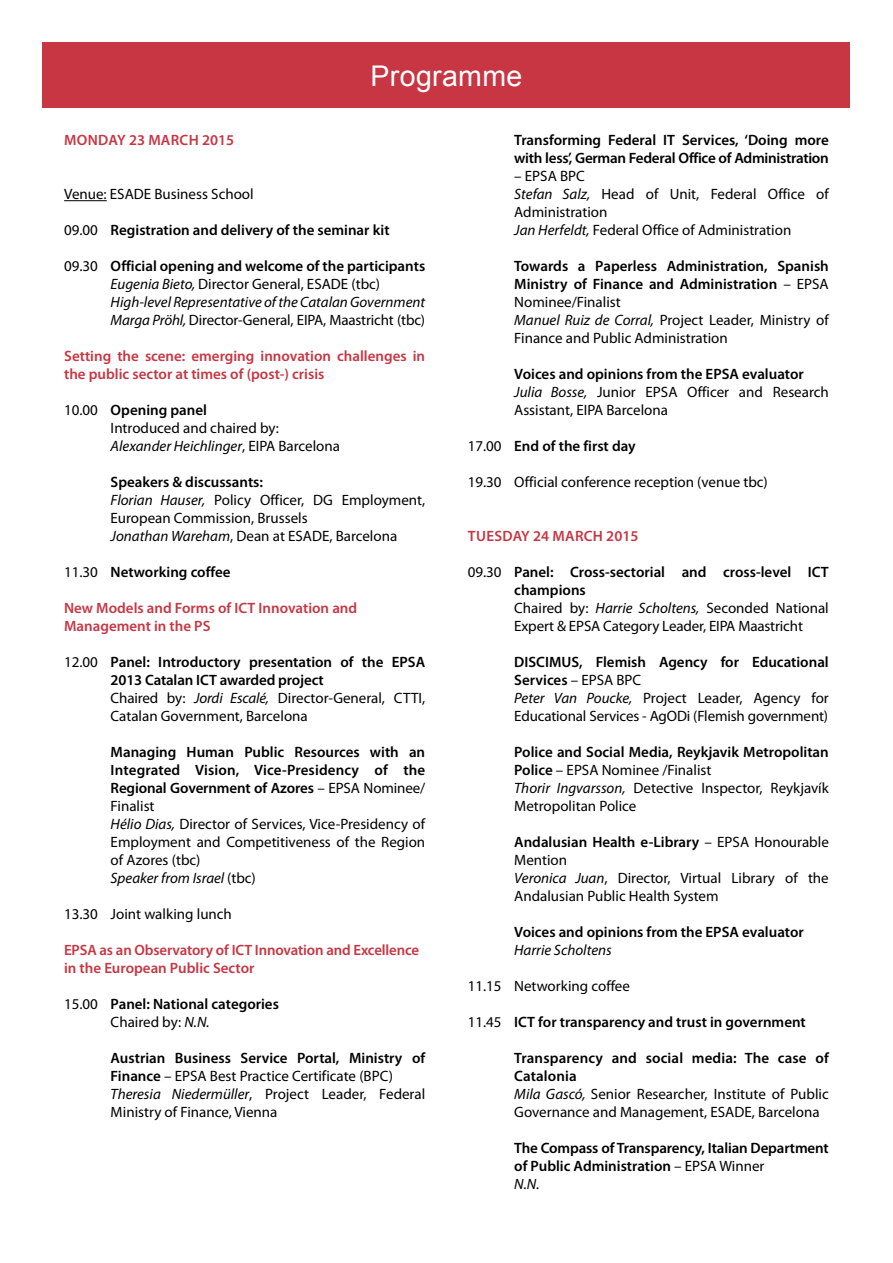
<style>
.page{position:relative;width:893px;height:1263px;background:#fff}
.page>*{position:absolute;margin:0;border:0;box-sizing:border-box;transform-origin:0 0}
.t1{font:28.5px "Arial";letter-spacing:.015em;color:#fff}
.t2{font:15px/18px "Myriad Pro";color:#000}
.t3{font:600 15px/18px "Myriad Pro";color:#000}
.t4{font:600 15px/18px "Myriad Pro";color:#c73642}
.t5{font:italic 15px/18px "Myriad Pro";color:#000}
.t6{font:600 15px/18px "Myriad Pro";letter-spacing:-.02em;color:#000}
.t7{font:600 15px "Myriad Pro";letter-spacing:.02em;color:#c73642}
.s1{font-weight:400}
.s2{font-style:normal}
.s3{font-weight:600;font-style:normal}
.s4{font-weight:600}
.s5{font-style:italic}
.s6{font-weight:400;font-style:italic}
</style>
<div class="page">
<div style="left:43px;top:43px;width:807px;height:65px;background:#c73642"></div>
<hr style="left:64px;top:200px;width:43px;height:1px;background:#000">
<h1 class="t1" style="left:371px;top:57px;width:153px">Programme</h1>
<p class="t7" style="left:64px;top:131px;width:171px">Monday 23 March 2015</p>
<p class="t2" style="left:64px;top:185px;width:191px">Venue: ESADE Business School</p>
<p class="t3" style="left:64px;top:221px;width:327px"><span class="s1">09.00</span> Registration and delivery of the seminar kit</p>
<p class="t5" style="left:111px;top:257px;width:316px;text-indent:-47px"><span class="s2">09.30</span> <span class="s3">Official opening and welcome of the participants </span>Eugenia Bieto, <span class="s2">Director General, ESADE (tbc)<br></span>High-level Representative of the Catalan Government Marga Pröhl, <span class="s2">Director-General, EIPA, Maastricht (tbc)</span></p>
<p class="t4" style="left:64px;top:347px;width:363px">Setting the scene: emerging innovation challenges in the public sector at times of (post-) crisis</p>
<p class="t2" style="left:111px;top:401px;width:231px;text-indent:-46px">10.00 <span class="s4">Opening panel<br></span>Introduced and chaired by:<br><span class="s5">Alexander Heichlinger</span>, EIPA Barcelona</p>
<p class="t2" style="left:111px;top:473px;width:316px"><span class="s4">Speakers &amp; discussants:<br></span><span class="s5">Florian Hauser,</span> Policy Officer, DG Employment, European Commission, Brussels<br><span class="s5">Jonathan Wareham</span>, Dean at ESADE, Barcelona</p>
<p class="t3" style="left:64px;top:563px;width:168px"><span class="s1">11.30</span> Networking coffee</p>
<p class="t4" style="left:64px;top:599px;width:295px">New Models and Forms of ICT Innovation and<br>Management in the PS</p>
<p class="t3" style="left:111px;top:653px;width:316px;text-indent:-47px"><span class="s1">12.00</span> Panel: Introductory presentation of the EPSA 2013 Catalan ICT awarded project<br><span class="s1">Chaired by:</span> <span class="s6">Jordi Escalé,</span> <span class="s1">Director-General, CTTI, Catalan Government, Barcelona</span></p>
<p class="t3" style="left:111px;top:743px;width:316px">Managing Human Public Resources with an<br>Integrated Vision, Vice-Presidency of the</p>
<p class="t3" style="left:64px;top:779px;width:29px">R</p>
<p class="t2" style="left:111px;top:779px;width:316px;text-indent:8px"><span class="s4">egional Government of Azores</span> – EPSA Nominee/<br>Finalist<br><span class="s5">Hélio Dias,</span> Director of Services, Vice-Presidency of<br>Employment and Competitiveness of the Region of Azores (tbc)<br><span class="s5">Speaker from Israel</span> (tbc)</p>
<p class="t2" style="left:64px;top:905px;width:169px">13.30 Joint walking lunch</p>
<p class="t4" style="left:64px;top:941px;width:356px">EPSA as an Observatory of ICT Innovation and Excellence in the European Public Sector</p>
<p class="t3" style="left:111px;top:995px;width:170px;text-indent:-46px"><span class="s1">15.00</span> Panel: National categories<br><span class="s1">Chaired by:</span> <span class="s6">N.N.</span></p>
<p class="t2" style="left:111px;top:1049px;width:316px"><span class="s4">Austrian Business Service Portal, Ministry of Finance</span> – EPSA Best Practice Certificate (BPC)<br><span class="s5">Theresia Niedermüller</span>, Project Leader, Federal Ministry of Finance, Vienna</p>
<p class="t6" style="left:514px;top:131px;width:316px">Transforming Federal IT Services, ‘Doing more with less’, German Federal Office of Administration</p>
<p class="t2" style="left:514px;top:167px;width:316px">– EPSA BPC<br><span class="s5">Stefan Salz,</span> Head of Unit, Federal Office of<br>Administration<br><span class="s5">Jan Herfeldt,</span> Federal Office of Administration</p>
<p class="t2" style="left:514px;top:257px;width:316px"><span class="s4">Towards a Paperless Administration, Spanish Ministry of Finance and Administration</span> – EPSA Nominee/Finalist<br><span class="s5">Manuel Ruiz de Corral,</span> Project Leader, Ministry of Finance and Public Administration</p>
<p class="t2" style="left:514px;top:365px;width:316px"><span class="s4">Voices and opinions from the EPSA evaluator<br></span><span class="s5">Julia Bosse,</span> Junior EPSA Officer and Research<br>Assistant, EIPA Barcelona</p>
<p class="t3" style="left:468px;top:437px;width:169px"><span class="s1">17.00</span> End of the first day</p>
<p class="t2" style="left:468px;top:473px;width:302px">19.30 Official conference reception (venue tbc)</p>
<p class="t4" style="left:468px;top:527px;width:29px">Tuesda</p>
<p class="t4" style="left:521px;top:527px;width:119px">y 24 March 2015</p>
<p class="t2" style="left:514px;top:563px;width:316px;text-indent:-47px">09.30 <span class="s4">Panel: Cross-sectorial and cross-level ICT champions<br></span>Chaired by: <span class="s5">Harrie Scholtens,</span> Seconded National Expert &amp; EPSA Category Leader, EIPA Maastricht</p>
<p class="t2" style="left:514px;top:653px;width:316px"><span class="s4">DISCIMUS, Flemish Agency for Educational Services</span> – EPSA BPC<br><span class="s5">Peter Van Poucke,</span> Project Leader, Agency for Educational Services - AgODi (Flemish government)</p>
<p class="t2" style="left:514px;top:743px;width:316px"><span class="s4">Police and Social Media, Reykjavik Metropolitan Police</span> – EPSA Nominee /Finalist<br><span class="s5">Thorir Ingvarsson,</span> Detective Inspector, Reykjavík Metropolitan Police</p>
<p class="t2" style="left:514px;top:833px;width:316px"><span class="s4">Andalusian Health e-Library</span> – EPSA Honourable Mention<br><span class="s5">Veronica Juan</span>, Director, Virtual Library of the Andalusian Public Health System</p>
<p class="t3" style="left:514px;top:923px;width:291px">Voices and opinions from the EPSA evaluator</p>
<p class="t5" style="left:514px;top:941px;width:99px">Harrie Scholtens</p>
<p class="t2" style="left:468px;top:977px;width:164px">11.15 Networking coffee</p>
<p class="t3" style="left:468px;top:1013px;width:340px"><span class="s1">11.45</span> ICT for transparency and trust in government</p>
<p class="t2" style="left:514px;top:1049px;width:316px"><span class="s4">Transparency and social media: The case of Catalonia<br></span><span class="s5">Mila Gascó,</span> Senior Researcher, Institute of Public Governance and Management, ESADE, Barcelona</p>
<p class="t3" style="left:514px;top:1139px;width:316px">The Compass of Transparency, Italian Department of Public Administration <span class="s1">– EPSA Winner<br></span><span class="s6">N.N.</span></p>
</div>
